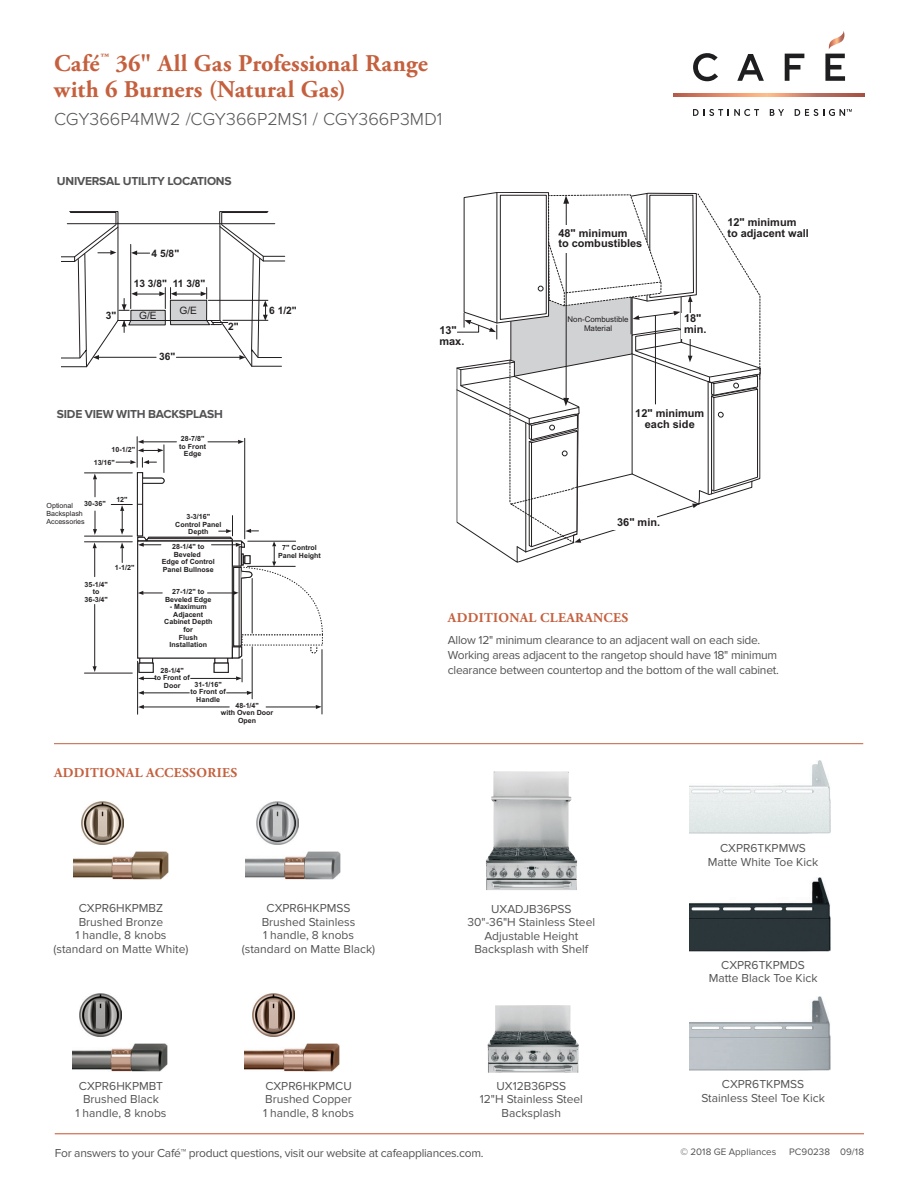
<style>
.page{position:relative;width:918px;height:1188px;background:#fff}
.page>*{position:absolute;margin:0;border:0;box-sizing:border-box;transform-origin:0 0}
.t1{font:700 24px/25.5px "Adobe Garamond Pro";letter-spacing:.005em;color:#c5603e}
.t2{font:300 18px "Proxima Nova";letter-spacing:.005em;color:#535355}
.t3{font:700 13.5px "Adobe Garamond Pro";letter-spacing:.025em;color:#c5603e}
.t4{font:12px/13.5px "Proxima Nova";color:#535355;text-align:center}
.t5{font:12px/15px "Proxima Nova";letter-spacing:-.02em;color:#535355}
.t6{font:700 12px "Proxima Nova";letter-spacing:-.02em;color:#535355}
.t7{font:700 10.95px/10.9px "Arial";color:#231f20}
.t8{font:10.2px "Arial";color:#231f20}
.t9{font:700 10.2px "Arial";color:#231f20}
.t10{font:9.75px "Proxima Nova";letter-spacing:.005em;color:#535355}
.t11{font:7.95px "Arial";color:#231f20}
.t12{font:700 7.05px/7.5px "Arial";color:#231f20;text-align:center}
.t13{font:7.05px/7.5px "Arial";color:#231f20}
</style>
<div class="page">
<svg style="left:693px;top:109px;width:66px;height:7px"></svg>
<svg style="left:770px;top:109px;width:14px;height:7px"></svg>
<svg style="left:795px;top:109px;width:57px;height:7px"></svg>
<svg style="left:674px;top:94px;width:191px;height:2px"></svg>
<svg style="left:693px;top:53px;width:25px;height:28px"></svg>
<svg style="left:737px;top:54px;width:27px;height:27px"></svg>
<svg style="left:785px;top:54px;width:19px;height:27px"></svg>
<svg style="left:825px;top:31px;width:20px;height:50px"></svg>
<hr style="left:55px;top:1133px;width:809px;height:1px;background:#c8502c">
<svg style="left:456px;top:192px;width:305px;height:371px"></svg>
<div style="left:682px;top:313px;width:22px;height:25px;background:#fff"></div>
<div style="left:639px;top:408px;width:56px;height:25px;background:#fff"></div>
<div style="left:613px;top:516px;width:44px;height:14px;background:#fff"></div>
<hr style="left:655px;top:316px;width:1px;height:88px;background:#231f20">
<div style="left:555px;top:225px;width:69px;height:28px;background:#fff"></div>
<svg style="left:62px;top:211px;width:223px;height:156px"></svg>
<div style="left:138px;top:478px;width:27px;height:6px;border:1px solid #231f20;border-radius:3px"></div>
<div style="left:138px;top:478px;width:26px;height:6px;border:1px solid #231f20;border-radius:3px"></div>
<svg style="left:137px;top:473px;width:6px;height:31px"></svg>
<svg style="left:238px;top:440px;width:6px;height:4px"></svg>
<hr style="left:208px;top:442px;width:30px;height:1px;background:#231f20">
<hr style="left:143px;top:442px;width:33px;height:1px;background:#231f20">
<svg style="left:138px;top:691px;width:6px;height:4px"></svg>
<svg style="left:227px;top:691px;width:25px;height:4px"></svg>
<hr style="left:143px;top:693px;width:46px;height:1px;background:#231f20">
<svg style="left:316px;top:705px;width:6px;height:4px"></svg>
<svg style="left:138px;top:705px;width:6px;height:4px"></svg>
<hr style="left:266px;top:707px;width:50px;height:1px;background:#231f20">
<hr style="left:143px;top:707px;width:86px;height:1px;background:#231f20">
<svg style="left:93px;top:666px;width:4px;height:6px"></svg>
<svg style="left:93px;top:543px;width:4px;height:34px"></svg>
<hr style="left:94px;top:604px;width:1px;height:63px;background:#231f20">
<svg style="left:93px;top:474px;width:4px;height:23px"></svg>
<svg style="left:93px;top:511px;width:4px;height:24px"></svg>
<hr style="left:84px;top:542px;width:48px;height:1px;background:#231f20">
<hr style="left:84px;top:536px;width:48px;height:1px;background:#231f20">
<hr style="left:84px;top:473px;width:48px;height:1px;background:#231f20">
<hr style="left:84px;top:673px;width:48px;height:1px;background:#231f20">
<hr style="left:244px;top:438px;width:1px;height:101px;background:#231f20">
<hr style="left:137px;top:437px;width:1px;height:30px;background:#231f20">
<svg style="left:116px;top:440px;width:49px;height:33px"></svg>
<hr style="left:252px;top:647px;width:1px;height:52px;background:#231f20">
<hr style="left:322px;top:650px;width:1px;height:64px;background:#231f20">
<hr style="left:137px;top:661px;width:1px;height:53px;background:#231f20">
<svg style="left:111px;top:504px;width:212px;height:178px"></svg>
<hr style="left:54px;top:743px;width:809px;height:1px;background:#c5603e">
<img style="left:486px;top:771px;width:91px;height:119px">
<img style="left:488px;top:1005px;width:91px;height:68px">
<img style="left:689px;top:760px;width:142px;height:74px">
<img style="left:689px;top:878px;width:142px;height:73px">
<img style="left:689px;top:997px;width:142px;height:73px">
<img style="left:74px;top:851px;width:95px;height:28px">
<img style="left:246px;top:851px;width:95px;height:28px">
<img style="left:72px;top:1044px;width:95px;height:28px">
<img style="left:245px;top:1044px;width:95px;height:28px">
<img style="left:252px;top:993px;width:42px;height:44px">
<img style="left:80px;top:993px;width:42px;height:44px">
<img style="left:256px;top:801px;width:42px;height:44px">
<img style="left:81px;top:801px;width:42px;height:44px">
<h1 class="t1" style="left:54px;top:51px;width:376px">Café<sup>™</sup> 36" All Gas Professional Range with 6 Burners (Natural Gas)</h1>
<h2 class="t2" style="left:54px;top:109px;width:390px">CGY366P4MW2 /CGY366P2MS1 / CGY366P3MD1</h2>
<p class="t6" style="left:57px;top:174px;width:176px">UNIVERSAL UTILITY LOCATIONS</p>
<p class="t8" style="left:109px;top:180px;width:118px">Universal Utility Locations</p>
<p class="t9" style="left:106px;top:309px;width:12px">3"</p>
<p class="t9" style="left:152px;top:246px;width:29px">4 5/8"</p>
<p class="t9" style="left:134px;top:277px;width:35px">13 3/8"</p>
<p class="t9" style="left:173px;top:277px;width:34px">11 3/8"</p>
<p class="t8" style="left:139px;top:309px;width:19px">G/E</p>
<p class="t8" style="left:179px;top:304px;width:19px">G/E</p>
<p class="t9" style="left:159px;top:349px;width:18px">36"</p>
<p class="t9" style="left:228px;top:319px;width:12px">2"</p>
<p class="t6" style="left:57px;top:407px;width:167px">SIDE VIEW WITH BACKSPLASH</p>
<p class="t12" style="left:112px;top:446px;width:25px">10-1/2"</p>
<p class="t12" style="left:94px;top:459px;width:23px">13/16"</p>
<p class="t12" style="left:84px;top:500px;width:23px">30-36"</p>
<p class="t12" style="left:116px;top:496px;width:13px">12"</p>
<p class="t13" style="left:47px;top:502px;width:40px">Optional<br>Backsplash<br>Accessories</p>
<p class="t12" style="left:115px;top:564px;width:21px">1-1/2"</p>
<p class="t12" style="left:84px;top:580px;width:25px">35-1/4" to<br>36-3/4"</p>
<p class="t12" style="left:179px;top:435px;width:28px">28-7/8" to Front<br>Edge</p>
<p class="t12" style="left:175px;top:513px;width:48px">3-3/16"<br>Control Panel<br>Depth</p>
<p class="t12" style="left:162px;top:543px;width:55px">28-1/4" to<br>Beveled<br>Edge of Control<br>Panel Bullnose</p>
<p class="t12" style="left:165px;top:588px;width:48px">27-1/2" to<br>Beveled Edge</p>
<p class="t12" style="left:164px;top:603px;width:50px">- Maximum<br>Adjacent<br>Cabinet Depth for<br>Flush<br>Installation</p>
<p class="t9" style="left:269px;top:304px;width:29px">6 1/2"</p>
<p class="t12" style="left:278px;top:544px;width:44px">7" Control<br>Panel Height</p>
<p class="t12" style="left:154px;top:667px;width:37px">28-1/4"<br>to Front of<br>Door</p>
<p class="t12" style="left:190px;top:681px;width:37px">31-1/16" to Front of<br>Handle</p>
<p class="t12" style="left:221px;top:702px;width:54px">48-1/4"<br>with Oven Door<br>Open</p>
<p class="t3" style="left:54px;top:765px;width:185px">ADDITIONAL ACCESSORIES</p>
<p class="t4" style="left:54px;top:902px;width:136px">CXPR6HKPMBZ<br>Brushed Bronze<br>1 handle, 8 knobs (standard on Matte White)</p>
<p class="t4" style="left:242px;top:902px;width:135px">CXPR6HKPMSS<br>Brushed Stainless<br>1 handle, 8 knobs (standard on Matte Black)</p>
<p class="t7" style="left:558px;top:228px;width:85px">48" minimum<br>to combustibles</p>
<p class="t7" style="left:727px;top:217px;width:83px">12" minimum to adjacent wall</p>
<p class="t11" style="left:568px;top:314px;width:63px">Non-Combustible</p>
<p class="t7" style="left:439px;top:325px;width:19px">13"</p>
<p class="t11" style="left:584px;top:323px;width:30px">Material</p>
<p class="t7" style="left:439px;top:336px;width:26px">max.</p>
<p class="t7" style="left:684px;top:313px;width:24px">18" min.</p>
<p class="t7" style="left:635px;top:408px;width:71px;text-align:center">12" minimum each side</p>
<p class="t7" style="left:617px;top:517px;width:44px">36" min.</p>
<p class="t3" style="left:448px;top:610px;width:182px">ADDITIONAL CLEARANCES</p>
<p class="t5" style="left:448px;top:633px;width:333px">Allow 12" minimum clearance to an adjacent wall on each side.<br>Working areas adjacent to the rangetop should have 18" minimum clearance between countertop and the bottom of the wall cabinet.</p>
<p class="t4" style="left:468px;top:902px;width:129px">UXADJB36PSS<br>30"-36"H Stainless Steel<br>Adjustable Height<br>Backsplash with Shelf</p>
<p class="t4" style="left:708px;top:841px;width:112px">CXPR6TKPMWS<br>Matte White Toe Kick</p>
<p class="t4" style="left:709px;top:958px;width:110px">CXPR6TKPMDS<br>Matte Black Toe Kick</p>
<p class="t4" style="left:75px;top:1079px;width:93px">CXPR6HKPMBT<br>Brushed Black<br>1 handle, 8 knobs</p>
<p class="t4" style="left:480px;top:1079px;width:105px">UX12B36PSS<br>12"H Stainless Steel<br>Backsplash</p>
<p class="t4" style="left:263px;top:1079px;width:93px;text-align:left">CXPR6HKPMCU<br>Brushed Copper<br>1 handle, 8 knobs</p>
<p class="t4" style="left:701px;top:1078px;width:125px">CXPR6TKPMSS<br>Stainless Steel Toe Kick</p>
<p class="t5" style="left:55px;top:1145px;width:430px">For answers to your Café™ product questions, visit our website at cafeappliances.com.</p>
<p class="t10" style="left:681px;top:1146px;width:97px">© 2018 GE Appliances</p>
<p class="t10" style="left:789px;top:1146px;width:77px">PC90238 09/18</p>
</div>
